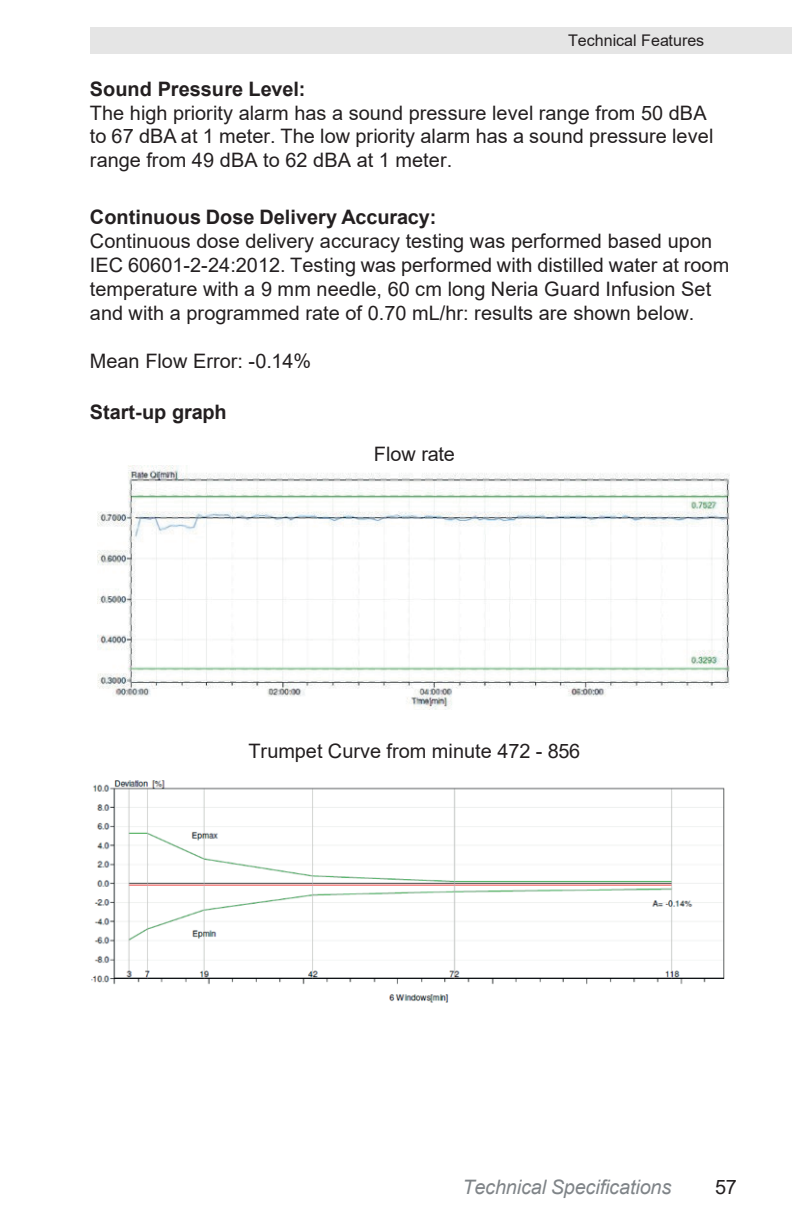
<style>
.page{position:relative;width:792px;height:1224px;background:#fff}
.page>*{position:absolute;margin:0;border:0;box-sizing:border-box;transform-origin:0 0}
.t1{font:20px/23.8px "Arial";color:#231f20}
.t2{font:700 20px "Arial";color:#231f20}
.t3{font:italic 20px "Arial";letter-spacing:-.01em;color:#7f8488}
.t4{font:16px "Arial";letter-spacing:-.005em;color:#231f20}
</style>
<div class="page">
<div style="left:90px;top:27px;width:702px;height:27px;background:#e5e5e5"></div>
<img style="left:98px;top:466px;width:632px;height:243px">
<img style="left:92px;top:780px;width:632px;height:223px">
<p class="t4" style="left:568px;top:29px;width:138px">Technical Features</p>
<p class="t2" style="left:90px;top:74px;width:217px">Sound Pressure Level:</p>
<p class="t1" style="left:90px;top:101px;width:625px">The high priority alarm has a sound pressure level range from 50 dBA to 67 dBA at 1 meter. The low priority alarm has a sound pressure level range from 49 dBA to 62 dBA at 1 meter.</p>
<p class="t2" style="left:90px;top:203px;width:348px">Continuous Dose Delivery Accuracy:</p>
<p class="t1" style="left:90px;top:229px;width:641px">Continuous dose delivery accuracy testing was performed based upon IEC 60601-2-24:2012. Testing was performed with distilled water at room temperature with a 9 mm needle, 60 cm long Neria Guard Infusion Set and with a programmed rate of 0.70 mL/hr: results are shown below.</p>
<p class="t1" style="left:90px;top:349px;width:223px">Mean Flow Error: -0.14%</p>
<p class="t2" style="left:90px;top:398px;width:138px">Start-up graph</p>
<p class="t1" style="left:374px;top:442px;width:82px">Flow rate</p>
<p class="t1" style="left:248px;top:739px;width:333px">Trumpet Curve from minute 472 - 856</p>
<p class="t3" style="left:462px;top:1174px;width:210px">Technical Specifications</p>
<p class="t1" style="left:715px;top:1174px;width:23px">57</p>
</div>
